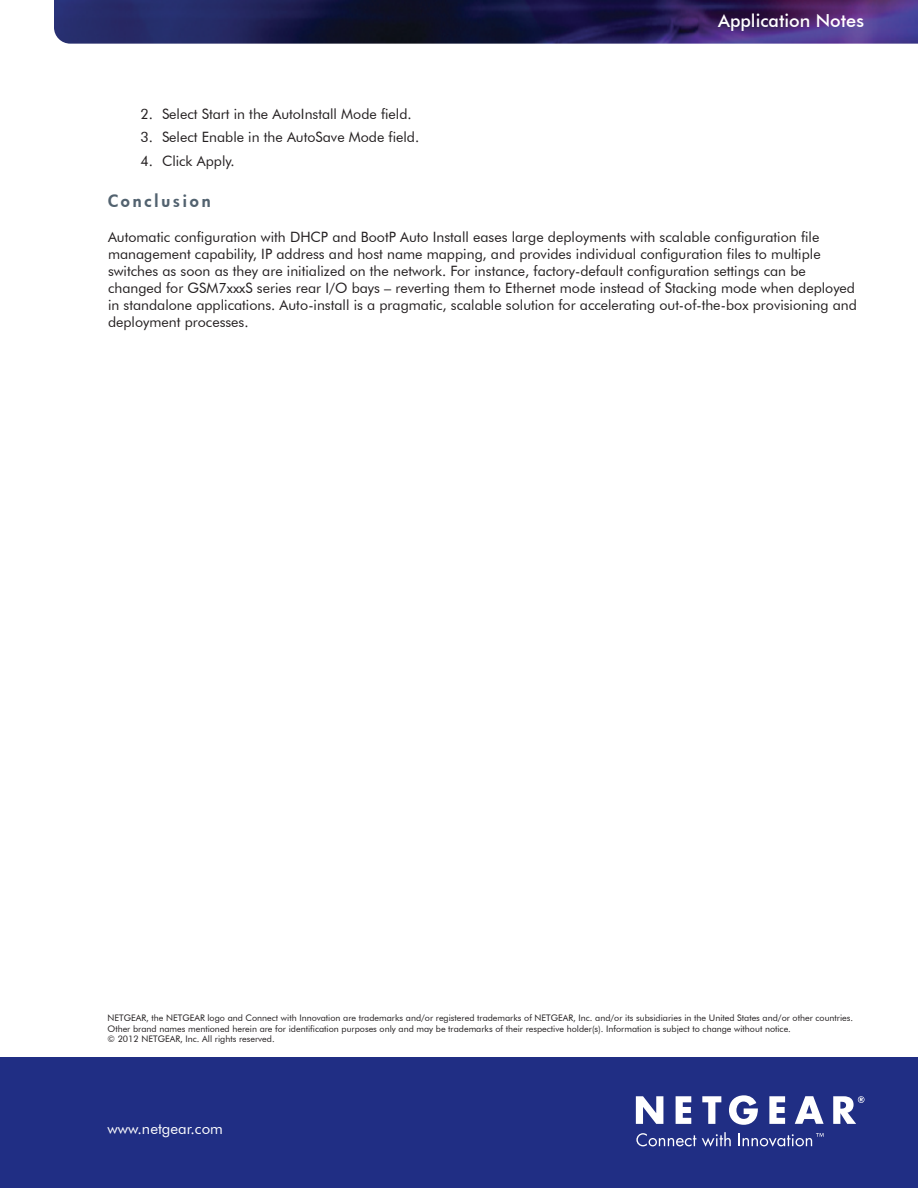
<style>
.page{position:relative;width:918px;height:1188px;background:#fff}
.page>*{position:absolute;margin:0;border:0;box-sizing:border-box;transform-origin:0 0}
.t1{font:500 18px "Futura BT";color:#fff}
.t2{font:800 16.5px "Futura";letter-spacing:.175em;color:#52626f}
.t3{font:15px "Futura BT";color:#fff}
.t4{font:14.25px/17.1px "Futura BT";color:#231f20}
.t5{font:9px/10.8px "Futura BT";color:#231f20}
</style>
<div class="page">
<img style="left:54px;top:0;width:864px;height:44px">
<div style="left:0;top:1058px;width:918px;height:130px;background:#202e84"></div>
<svg style="left:636px;top:1133px;width:60px;height:13px"></svg>
<svg style="left:702px;top:1132px;width:29px;height:15px"></svg>
<svg style="left:739px;top:1133px;width:85px;height:14px"></svg>
<svg style="left:636px;top:1096px;width:27px;height:28px"></svg>
<svg style="left:676px;top:1096px;width:15px;height:28px"></svg>
<svg style="left:702px;top:1096px;width:19px;height:28px"></svg>
<svg style="left:729px;top:1095px;width:29px;height:30px"></svg>
<svg style="left:769px;top:1096px;width:16px;height:28px"></svg>
<svg style="left:795px;top:1096px;width:29px;height:28px"></svg>
<svg style="left:833px;top:1096px;width:31px;height:28px"></svg>
<p class="t1" style="left:718px;top:10px;width:147px">Application Notes</p>
<p class="t4" style="left:140px;top:105px;width:273px">2. Select Start in the AutoInstall Mode field.</p>
<p class="t4" style="left:140px;top:129px;width:280px">3. Select Enable in the AutoSave Mode field.</p>
<p class="t4" style="left:140px;top:152px;width:96px">4. Click Apply.</p>
<p class="t2" style="left:108px;top:191px;width:104px">Conclusion</p>
<p class="t4" style="left:108px;top:228px;width:751px">Automatic configuration with DHCP and BootP Auto Install eases large deployments with scalable configuration file management capability, IP address and host name mapping, and provides individual configuration files to multiple switches as soon as they are initialized on the network. For instance, factory-default configuration settings can be changed for GSM7xxxS series rear I/O bays – reverting them to Ethernet mode instead of Stacking mode when deployed in standalone applications. Auto-install is a pragmatic, scalable solution for accelerating out-of-the-box provisioning and deployment processes.</p>
<p class="t5" style="left:108px;top:1012px;width:747px">NETGEAR, the NETGEAR logo and Connect with Innovation are trademarks and/or registered trademarks of NETGEAR, Inc. and/or its subsidiaries in the United States and/or other countries.<br>Other brand names mentioned herein are for identification purposes only and may be trademarks of their respective holder(s). Information is subject to change without notice.<br>© 2012 NETGEAR, Inc. All rights reserved.</p>
<p class="t3" style="left:108px;top:1120px;width:117px">www.netgear.com</p>
</div>
